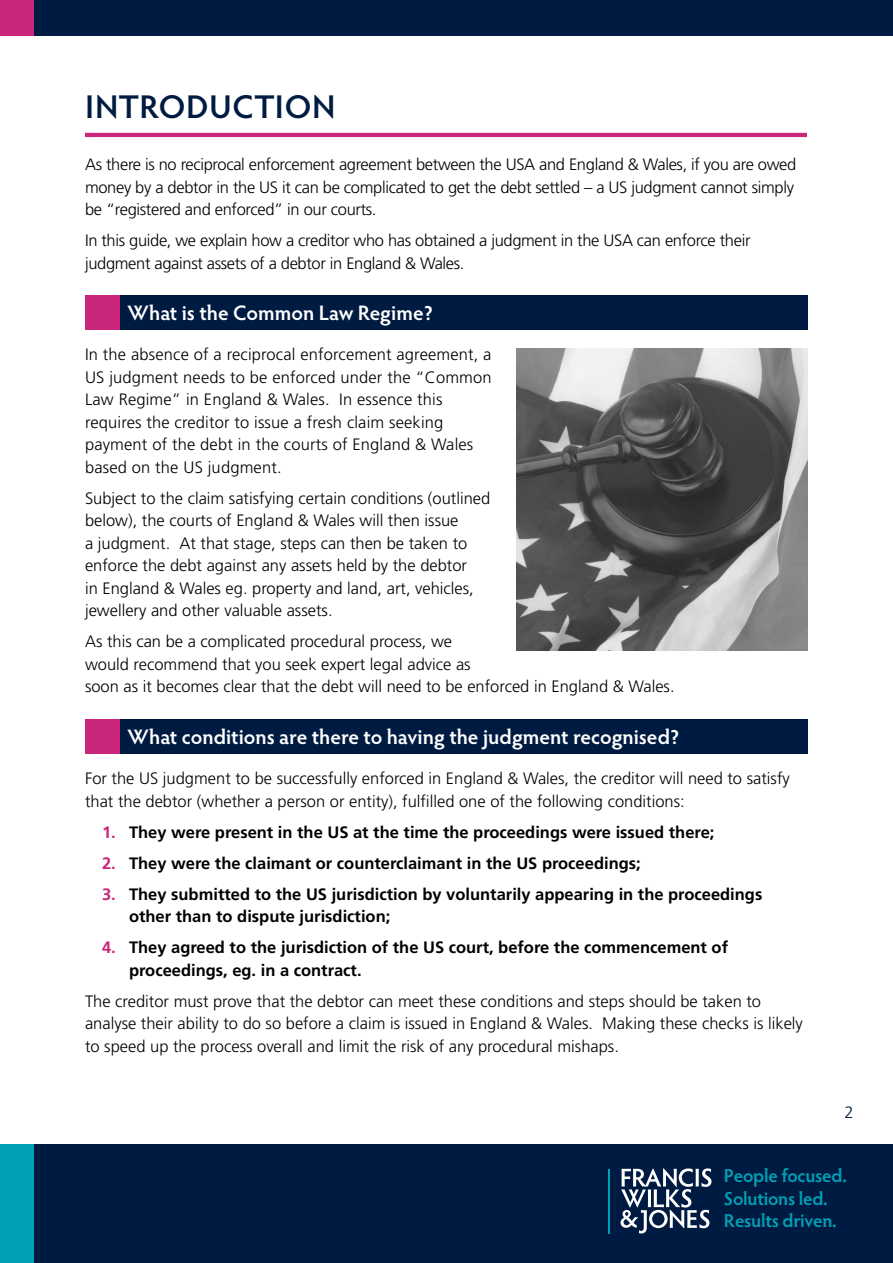
<style>
.page{position:relative;width:893px;height:1263px;background:#fff}
.page>*{position:absolute;margin:0;border:0;box-sizing:border-box;transform-origin:0 0}
.t1{font:600 33px "Hypatia Sans Pro";letter-spacing:.015em;color:#001b41}
.t2{font:600 21px "Hypatia Sans Pro";color:#fff}
.t3{font:600 18.75px/22.6px "Hypatia Sans Pro";letter-spacing:-.015em;color:#00a1b8}
.t4{font:300 16.5px/22.5px "Frutiger LT Std";color:#000}
.t5{font:300 16.5px/22.5px "Frutiger LT Std";letter-spacing:-.02em;color:#000}
.t6{font:700 16.5px/22.5px "Frutiger LT Std";color:#000}
.t7{font:300 16.5px "Frutiger LT Std";color:#001b41}
.s1{color:#ca267b}
</style>
<div class="page">
<div style="left:0;top:0;width:893px;height:36px;background:#001b41"></div>
<div style="left:0;top:0;width:34px;height:36px;background:#ca267b"></div>
<div style="left:0;top:1144px;width:893px;height:119px;background:#001b41"></div>
<div style="left:0;top:1144px;width:34px;height:119px;background:#00a1b8"></div>
<svg style="left:620px;top:1168px;width:91px;height:65px"></svg>
<hr style="left:608px;top:1169px;width:2px;height:65px;background:#00a1b8">
<hr style="left:85px;top:133px;width:722px;height:4px;background:#ca267b">
<div style="left:119px;top:295px;width:689px;height:34px;background:#001b41"></div>
<div style="left:85px;top:295px;width:34px;height:34px;background:#ca267b"></div>
<div style="left:119px;top:719px;width:689px;height:34px;background:#001b41"></div>
<div style="left:85px;top:719px;width:34px;height:34px;background:#ca267b"></div>
<img style="left:517px;top:349px;width:291px;height:302px">
<h1 class="t1" style="left:85px;top:84px;width:252px">INTRODUCTION</h1>
<p class="t5" style="left:85px;top:153px;width:713px">As there is no reciprocal enforcement agreement between the USA and England &amp; Wales, if you are owed money by a debtor in the US it can be complicated to get the debt settled – a US judgment cannot simply be “registered and enforced” in our courts.</p>
<p class="t5" style="left:85px;top:229px;width:667px">In this guide, we explain how a creditor who has obtained a judgment in the USA can enforce their judgment against assets of a debtor in England &amp; Wales.</p>
<p class="t2" style="left:128px;top:298px;width:307px">What is the Common Law Regime?</p>
<p class="t4" style="left:85px;top:344px;width:408px">In the absence of a reciprocal enforcement agreement, a US judgment needs to be enforced under the “Common Law Regime” in England &amp; Wales. In essence this requires the creditor to issue a fresh claim seeking payment of the debt in the courts of England &amp; Wales based on the US judgment.</p>
<p class="t4" style="left:85px;top:487px;width:407px">Subject to the claim satisfying certain conditions (outlined below), the courts of England &amp; Wales will then issue<br>a judgment. At that stage, steps can then be taken to enforce the debt against any assets held by the debtor<br>in England &amp; Wales eg. property and land, art, vehicles, jewellery and other valuable assets.</p>
<p class="t4" style="left:85px;top:631px;width:591px">As this can be a complicated procedural process, we<br>would recommend that you seek expert legal advice as<br>soon as it becomes clear that the debt will need to be enforced in England &amp; Wales.</p>
<p class="t2" style="left:128px;top:722px;width:554px">What conditions are there to having the judgment recognised?</p>
<p class="t4" style="left:85px;top:767px;width:706px">For the US judgment to be successfully enforced in England &amp; Wales, the creditor will need to satisfy that the debtor (whether a person or entity), fulfilled one of the following conditions:</p>
<p class="t6" style="left:102px;top:821px;width:614px"><span class="s1">1.</span> They were present in the US at the time the proceedings were issued there;</p>
<p class="t6" style="left:102px;top:852px;width:540px"><span class="s1">2.</span> They were the claimant or counterclaimant in the US proceedings;</p>
<p class="t6" style="left:129px;top:883px;width:635px;text-indent:-27px"><span class="s1">3.</span> They submitted to the US jurisdiction by voluntarily appearing in the proceedings other than to dispute jurisdiction;</p>
<p class="t6" style="left:129px;top:936px;width:601px;text-indent:-27px"><span class="s1">4.</span> They agreed to the jurisdiction of the US court, before the commencement of proceedings, eg. in a contract.</p>
<p class="t4" style="left:85px;top:990px;width:719px">The creditor must prove that the debtor can meet these conditions and steps should be taken to analyse their ability to do so before a claim is issued in England &amp; Wales. Making these checks is likely to speed up the process overall and limit the risk of any procedural mishaps.</p>
<p class="t7" style="left:844px;top:1103px;width:11px">2</p>
<p class="t3" style="left:724px;top:1164px;width:124px">People focused.<br>Solutions led.<br>Results driven.</p>
</div>
